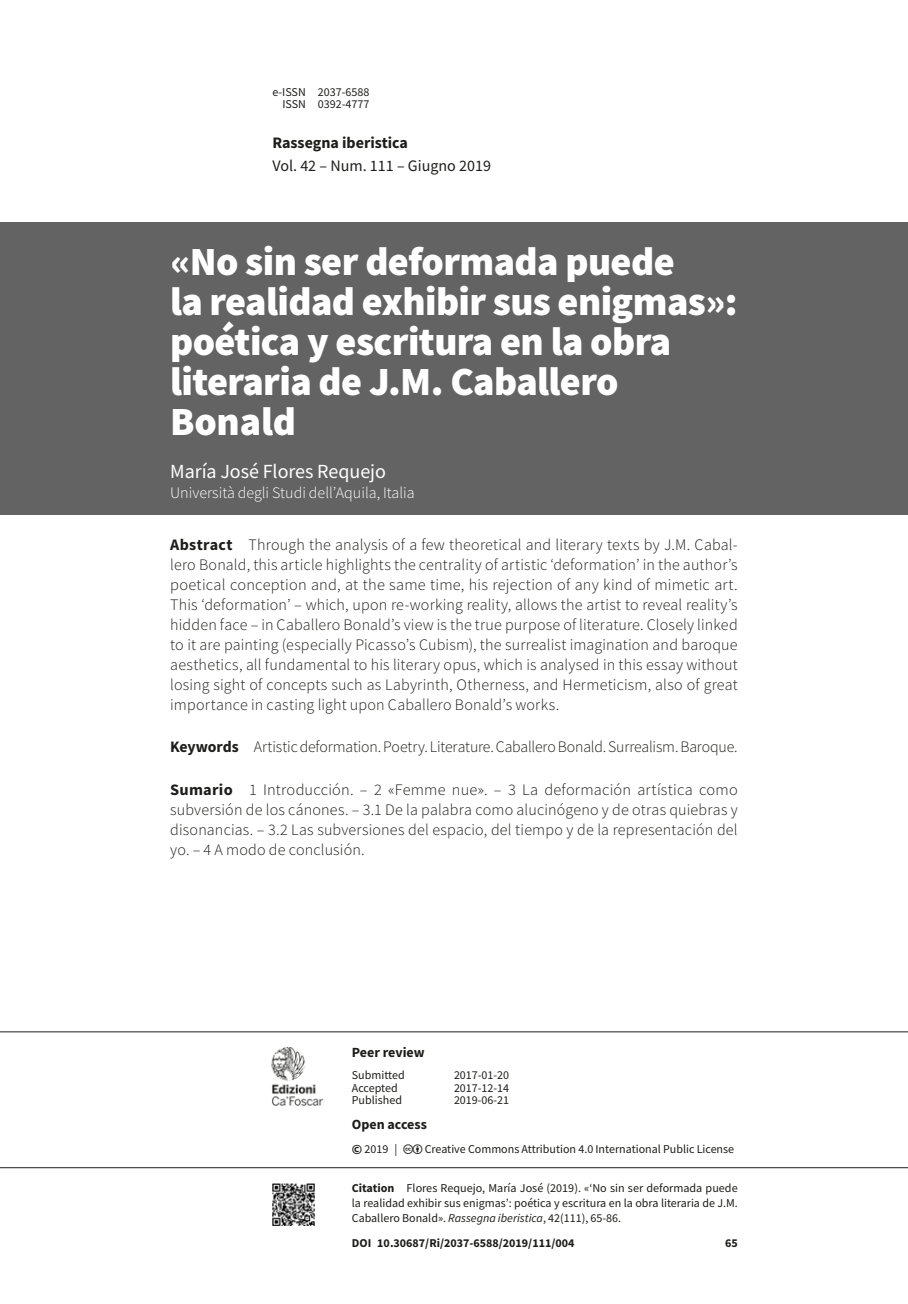
<style>
.page{position:relative;width:908px;height:1304px;background:#fff}
.page>*{position:absolute;margin:0;border:0;box-sizing:border-box;transform-origin:0 0}
.t1{font:900 40px/40px "Source Sans Pro";letter-spacing:-.015em;color:#fff}
.t2{font:20px "Source Sans Pro";color:#fff}
.t3{font:300 16px/20px "Source Sans Pro";letter-spacing:.005em;color:#1d1d1b;text-align:justify}
.t4{font:300 16px "Source Sans Pro";color:#fff}
.t5{font:16px "Source Sans Pro";color:#1d1d1b}
.t6{font:700 16px "Source Sans Pro";color:#1d1d1b}
.t7{font:700 14px "Source Sans Pro";color:#1d1d1b}
.t8{font:12px/15px "Source Sans Pro";color:#1d1d1b;text-align:right}
.t9{font:700 12px "Source Sans Pro";color:#1d1d1b}
.s1{font-weight:700}
.s2{font-weight:700;font-size:14px}
.s3{font-style:italic}
</style>
<div class="page">
<img style="left:272px;top:1183px;width:42px;height:42px">
<img style="left:271px;top:1047px;width:53px;height:59px">
<hr style="left:0;top:1167px;width:907px;height:1px;background:#1d1d1b">
<hr style="left:0;top:1031px;width:907px;height:1px;background:#1d1d1b">
<div style="left:0;top:223px;width:907px;height:292px;background:#646363"></div>
<p class="t8" style="left:272px;top:86px;width:98px;line-height:12.4px">e-ISSN 2037-6588<br>ISSN 0392-4777</p>
<p class="t6" style="left:272px;top:132px;width:137px">Rassegna iberistica</p>
<p class="t5" style="left:272px;top:155px;width:220px">Vol. 42 – Num. 111 – Giugno 2019</p>
<h1 class="t1" style="left:170px;top:241px;width:568px">«No sin ser deformada puede<br>la realidad exhibir sus enigmas»: poética y escritura en la obra literaria de J.M. Caballero<br>Bonald</h1>
<p class="t2" style="left:170px;top:459px;width:217px">María José Flores Requejo</p>
<p class="t4" style="left:170px;top:483px;width:246px">Università degli Studi dell’Aquila, Italia</p>
<p class="t3" style="left:170px;top:534px;width:568px"><span class="s1">Abstract</span> Through the analysis of a few theoretical and literary texts by J.M. Cabal&shy;lero Bonald, this article highlights the centrality of artistic ‘deformation’ in the author’s poetical conception and, at the same time, his rejection of any kind of mimetic art.<br>This ‘deformation’ – which, upon re-working reality, allows the artist to reveal reality’s hidden face – in Caballero Bonald’s view is the true purpose of literature. Closely linked to it are painting (especially Picasso’s Cubism), the surrealist imagination and baroque aesthetics, all fundamental to his literary opus, which is analysed in this essay without losing sight of concepts such as Labyrinth, Otherness, and Hermeticism, also of great importance in casting light upon Caballero Bonald’s works.</p>
<p class="t3" style="left:170px;top:737px;width:568px"><span class="s1">Keywords</span> Artistic deformation. Poetry. Literature. Caballero Bonald. Surrealism. Baroque.</p>
<p class="t3" style="left:170px;top:780px;width:568px"><span class="s1">Sumario</span> 1 Introducción. – 2 «Femme nue». – 3 La deformación artística como subversión de los cánones. – 3.1 De la palabra como alucinógeno y de otras quiebras y disonancias. – 3.2 Las subversiones del espacio, del tiempo y de la representación del yo. – 4 A modo de conclusión.</p>
<p class="t7" style="left:351px;top:1042px;width:74px">Peer review</p>
<p class="t8" style="left:351px;top:1068px;width:54px">Submitted</p>
<p class="t8" style="left:454px;top:1068px;width:57px">2017-01-20</p>
<p class="t8" style="left:351px;top:1080px;width:47px">Accepted</p>
<p class="t8" style="left:454px;top:1080px;width:57px">2017-12-14</p>
<p class="t8" style="left:351px;top:1093px;width:52px">Published</p>
<p class="t8" style="left:454px;top:1093px;width:57px">2019-06-21</p>
<p class="t7" style="left:351px;top:1115px;width:76px">Open access</p>
<p class="t8" style="left:351px;top:1141px;width:47px"><span class="s2">©</span> 2019 |</p>
<p class="t8" style="left:424px;top:1141px;width:311px">Creative Commons Attribution 4.0 International Public License</p>
<p class="t8" style="left:351px;top:1181px;width:387px;text-align:justify"><span class="s1">Citation</span> Flores Requejo, María José (2019). «‘No sin ser deformada puede la realidad exhibir sus enigmas’: poética y escritura en la obra literaria de J.M.<br>Caballero Bonald». <span class="s3">Rassegna iberistica</span>, 42(111), 65-86.</p>
<p class="t9" style="left:351px;top:1235px;width:224px">DOI 10.30687/Ri/2037-6588/2019/111/004</p>
<p class="t9" style="left:724px;top:1235px;width:14px">65</p>
</div>
